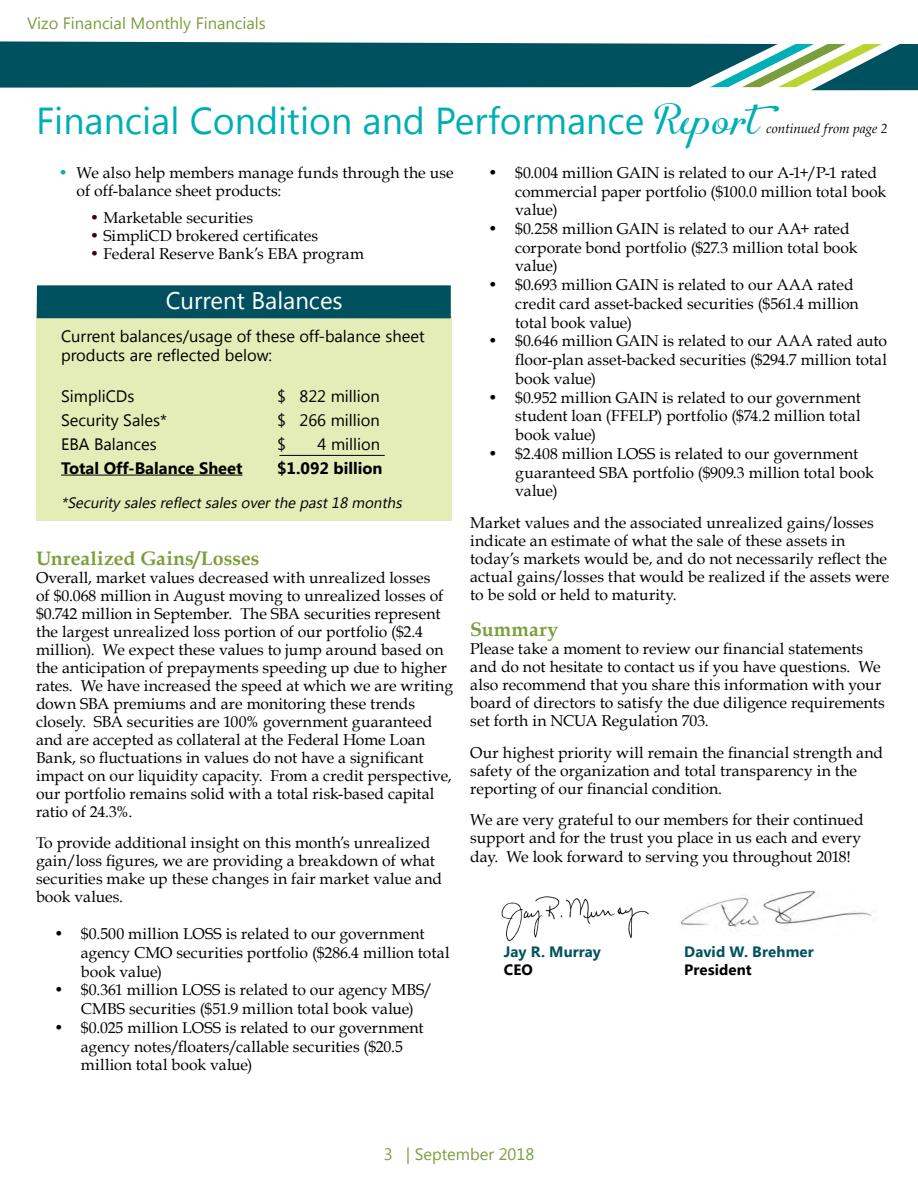
<style>
.page{position:relative;width:918px;height:1188px;background:#fff}
.page>*{position:absolute;margin:0;border:0;box-sizing:border-box;transform-origin:0 0}
.t1{font:37.5px "Khmer UI";color:#00aeb5}
.t2{font:24px "Khmer UI";color:#fff}
.t3{font:700 19.5px "Book Antiqua";letter-spacing:.01em;color:#7b9e3d}
.t4{font:16.5px/19.5px "Khmer UI";color:#000}
.t5{font:16.5px "Khmer UI";color:#7b9e3d}
.t6{font:700 16.5px "Khmer UI";color:#000}
.t7{font:15.75px/18px "Book Antiqua";letter-spacing:.005em;color:#000}
.t8{font:italic 15px "Khmer UI";color:#000}
.t9{font:700 15px "Khmer UI";letter-spacing:.01em;color:#005260}
.t10{font:700 15px "Khmer UI";letter-spacing:.01em;color:#000}
.t11{font:italic 13.5px "Book Antiqua";color:#000}
.s1{font-family:"Kikelet";font-size:45px}
.s2{color:#00aeb5}
.s3{color:#41000a}
</style>
<div class="page">
<svg style="left:0;top:41px;width:918px;height:49px;background:#2c7178"></svg>
<img style="left:680px;top:891px;width:192px;height:38px">
<img style="left:501px;top:896px;width:148px;height:46px">
<div style="left:36px;top:316px;width:416px;height:205px;background:#e4edb8"></div>
<div style="left:37px;top:285px;width:414px;height:33px;background:#005160"></div>
<hr style="left:61px;top:475px;width:182px;height:1px;background:#000">
<hr style="left:279px;top:455px;width:106px;height:1px;background:#000">
<p class="t5" style="left:27px;top:14px;width:240px">Vizo Financial Monthly Financials</p>
<h1 class="t1" style="left:36px;top:99px;width:745px">Financial Condition and Performance <span class="s1">Report</span></h1>
<p class="t11" style="left:766px;top:119px;width:123px">continued from page 2</p>
<p class="t7" style="left:76px;top:163px;width:379px;text-indent:-18px"><span class="s2">•</span> We also help members manage funds through the use of off-balance sheet products:</p>
<p class="t7" style="left:90px;top:208px;width:165px"><span class="s3">•</span> Marketable securities</p>
<p class="t7" style="left:90px;top:226px;width:230px"><span class="s3">•</span> SimpliCD brokered certificates</p>
<p class="t7" style="left:90px;top:244px;width:276px"><span class="s3">•</span> Federal Reserve Bank’s EBA program</p>
<h2 class="t2" style="left:166px;top:287px;width:179px">Current Balances</h2>
<p class="t4" style="left:61px;top:326px;width:365px">Current balances/usage of these off-balance sheet products are reflected below:</p>
<p class="t4" style="left:61px;top:386px;width:75px">SimpliCDs</p>
<p class="t4" style="left:277px;top:386px;width:104px">$ 822 million</p>
<p class="t4" style="left:61px;top:410px;width:107px">Security Sales*</p>
<p class="t4" style="left:277px;top:410px;width:104px">$ 266 million</p>
<p class="t4" style="left:61px;top:434px;width:97px">EBA Balances</p>
<p class="t4" style="left:277px;top:434px;width:10px">$</p>
<p class="t4" style="left:318px;top:434px;width:64px">4 million</p>
<p class="t6" style="left:61px;top:458px;width:183px">Total Off-Balance Sheet</p>
<p class="t6" style="left:277px;top:458px;width:107px">$1.092 billion</p>
<p class="t8" style="left:61px;top:494px;width:345px">*Security sales reflect sales over the past 18 months</p>
<p class="t3" style="left:36px;top:545px;width:225px">Unrealized Gains/Losses</p>
<p class="t7" style="left:36px;top:568px;width:419px">Overall, market values decreased with unrealized losses<br>of $0.068 million in August moving to unrealized losses of $0.742 million in September. The SBA securities represent the largest unrealized loss portion of our portfolio ($2.4 million). We expect these values to jump around based on the anticipation of prepayments speeding up due to higher rates. We have increased the speed at which we are writing down SBA premiums and are monitoring these trends closely. SBA securities are 100% government guaranteed and are accepted as collateral at the Federal Home Loan Bank, so fluctuations in values do not have a significant impact on our liquidity capacity. From a credit perspective, our portfolio remains solid with a total risk-based capital ratio of 24.3%.</p>
<p class="t7" style="left:36px;top:834px;width:408px">To provide additional insight on this month’s unrealized gain/loss figures, we are providing a breakdown of what securities make up these changes in fair market value and book values.</p>
<p class="t7" style="left:81px;top:924px;width:370px;line-height:18.8px;text-indent:-27px">• $0.500 million LOSS is related to our government agency CMO securities portfolio ($286.4 million total book value)</p>
<p class="t7" style="left:54px;top:980px;width:380px;line-height:18.8px;text-align:center">• $0.361 million LOSS is related to our agency MBS/<br>CMBS securities ($51.9 million total book value)</p>
<p class="t7" style="left:81px;top:1018px;width:344px;line-height:18.8px;text-indent:-27px">• $0.025 million LOSS is related to our government agency notes/floaters/callable securities ($20.5 million total book value)</p>
<p class="t7" style="left:515px;top:163px;width:372px;line-height:18.8px;text-indent:-27px">• $0.004 million GAIN is related to our A-1+/P-1 rated commercial paper portfolio ($100.0 million total book value)</p>
<p class="t7" style="left:515px;top:219px;width:344px;line-height:18.8px;text-indent:-27px">• $0.258 million GAIN is related to our AA+ rated corporate bond portfolio ($27.3 million total book value)</p>
<p class="t7" style="left:515px;top:275px;width:345px;line-height:18.8px;text-indent:-27px">• $0.693 million GAIN is related to our AAA rated credit card asset-backed securities ($561.4 million total book value)</p>
<p class="t7" style="left:515px;top:331px;width:373px;line-height:18.8px;text-align:justify;text-indent:-27px">• $0.646 million GAIN is related to our AAA rated auto floor-plan asset-backed securities ($294.7 million total book value)</p>
<p class="t7" style="left:515px;top:388px;width:347px;line-height:18.8px;text-align:justify;text-indent:-27px">• $0.952 million GAIN is related to our government student loan (FFELP) portfolio ($74.2 million total book value)</p>
<p class="t7" style="left:515px;top:444px;width:360px;line-height:18.8px;text-indent:-27px">• $2.408 million LOSS is related to our government guaranteed SBA portfolio ($909.3 million total book value)</p>
<p class="t7" style="left:470px;top:513px;width:421px">Market values and the associated unrealized gains/losses indicate an estimate of what the sale of these assets in today’s markets would be, and do not necessarily reflect the actual gains/losses that would be realized if the assets were to be sold or held to maturity.</p>
<p class="t3" style="left:470px;top:616px;width:90px">Summary</p>
<p class="t7" style="left:470px;top:639px;width:416px">Please take a moment to review our financial statements and do not hesitate to contact us if you have questions. We also recommend that you share this information with your board of directors to satisfy the due diligence requirements set forth in NCUA Regulation 703.</p>
<p class="t7" style="left:470px;top:743px;width:414px">Our highest priority will remain the financial strength and safety of the organization and total transparency in the reporting of our financial condition.</p>
<p class="t7" style="left:470px;top:810px;width:395px">We are very grateful to our members for their continued support and for the trust you place in us each and every day. We look forward to serving you throughout 2018!</p>
<p class="t9" style="left:504px;top:943px;width:99px">Jay R. Murray</p>
<p class="t10" style="left:504px;top:961px;width:30px">CEO</p>
<p class="t9" style="left:684px;top:943px;width:131px">David W. Brehmer</p>
<p class="t10" style="left:684px;top:961px;width:69px">President</p>
<p class="t5" style="left:384px;top:1145px;width:152px">3 | September 2018</p>
</div>
